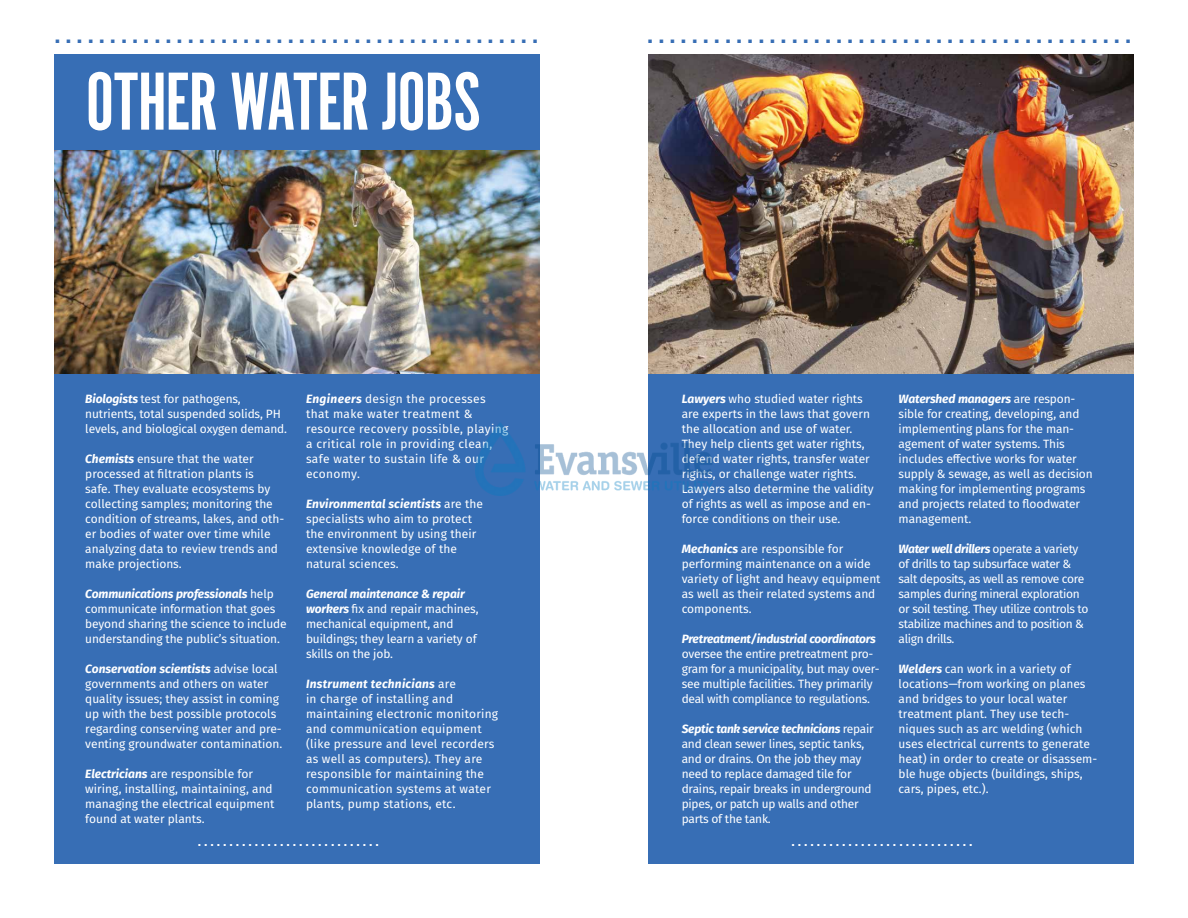
<style>
.page{position:relative;width:1188px;height:918px;background:#fff}
.page>*{position:absolute;margin:0;border:0;box-sizing:border-box;transform-origin:0 0}
.t1{font:85.5px "Alternate Got No 1 D";letter-spacing:-.02em;color:#fff}
.t2{font:700 condensed 21px "AG Book Pro";color:#376eb5}
.t3{font:12px/15px "Fira Sans";color:#fff}
.t4{font:12px/15px "Fira Sans";letter-spacing:-.02em;color:#fff}
.t5{font:12px/15px "Fira Sans";letter-spacing:.02em;color:#fff}
.t6{font:12px/15px "Fira Sans";letter-spacing:-.03em;color:#fff}
.t7{font:12px/15px "Fira Sans";letter-spacing:.03em;color:#fff}
.t8{font:700 condensed 12px "AG Book Pro";color:#fff}
.t9{font:italic 700 12px "Fira Sans";letter-spacing:-.02em;color:#fff}
.s1{font-weight:700;font-style:italic}
</style>
<div class="page">
<div style="left:54px;top:54px;width:486px;height:810px;background:#376eb5"></div>
<div style="left:648px;top:54px;width:486px;height:810px;background:#376eb5"></div>
<img style="left:648px;top:54px;width:486px;height:320px">
<img style="left:54px;top:151px;width:486px;height:223px">
<img style="left:475px;top:423px;width:238px;height:72px">
<h2 class="t2" style="left:55px;top:22px;width:484px">............................................</h2>
<h2 class="t2" style="left:648px;top:22px;width:484px">............................................</h2>
<h1 class="t1" style="left:85px;top:56px;width:397px">OTHER WATER JOBS</h1>
<p class="t3" style="left:85px;top:391px;width:203px"><span class="s1">Biologists</span> test for pathogens, nutrients, total suspended solids, PH levels, and biological oxygen demand.</p>
<p class="t3" style="left:85px;top:451px;width:200px"><span class="s1">Chemists</span> ensure that the water processed at filtration plants is<br>safe. They evaluate ecosystems by collecting samples; monitoring the condition of streams, lakes, and oth&shy;er bodies of water over time while analyzing data to review trends and make projections.</p>
<p class="t3" style="left:85px;top:586px;width:203px"><span class="s1">Communications professionals</span> help communicate information that goes beyond sharing the science to include understanding the public’s situation.</p>
<p class="t3" style="left:85px;top:661px;width:199px"><span class="s1">Conservation scientists</span> advise local governments and others on water quality issues; they assist in coming up with the best possible protocols regarding conserving water and pre&shy;venting groundwater contamination.</p>
<p class="t3" style="left:85px;top:766px;width:191px"><span class="s1">Electricians</span> are responsible for wiring, installing, maintaining, and managing the electrical equipment found at water plants.</p>
<p class="t7" style="left:306px;top:391px;width:204px"><span class="s1">Engineers</span> design the processes that make water treatment &amp; resource recovery possible, playing a critical role in providing clean, safe water to sustain life &amp; our economy.</p>
<p class="t3" style="left:306px;top:496px;width:179px"><span class="s1">Environmental scientists</span> are the specialists who aim to protect the environment by using their extensive knowledge of the natural sciences.</p>
<p class="t3" style="left:306px;top:586px;width:174px"><span class="s1">General maintenance &amp; repair workers</span> fix and repair machines, mechanical equipment, and buildings; they learn a variety of skills on the job.</p>
<p class="t5" style="left:306px;top:676px;width:194px"><span class="s1">Instrument technicians</span> are<br>in charge of installing and maintaining electronic monitoring and communication equipment (like pressure and level recorders as well as computers). They are responsible for maintaining the communication systems at water plants, pump stations, etc.</p>
<p class="t3" style="left:682px;top:391px;width:193px"><span class="s1">Lawyers</span> who studied water rights are experts in the laws that govern the allocation and use of water.<br>They help clients get water rights, defend water rights, transfer water rights, or challenge water rights.<br>Lawyers also determine the validity of rights as well as impose and en&shy;force conditions on their use.</p>
<p class="t3" style="left:682px;top:541px;width:200px"><span class="s1">Mechanics</span> are responsible for performing maintenance on a wide variety of light and heavy equipment as well as their related systems and components.</p>
<p class="t9" style="left:682px;top:629px;width:196px">Pretreatment/industrial coordinators</p>
<p class="t4" style="left:682px;top:646px;width:199px">oversee the entire pretreatment pro&shy;gram for a municipality, but may over&shy;see multiple facilities. They primarily deal with compliance to regulations.</p>
<p class="t4" style="left:682px;top:721px;width:194px"><span class="s1">Septic tank service technicians</span> repair and clean sewer lines, septic tanks, and or drains. On the job they may need to replace damaged tile for drains, repair breaks in underground pipes, or patch up walls and other parts of the tank.</p>
<p class="t3" style="left:899px;top:391px;width:196px"><span class="s1">Watershed managers</span> are respon&shy;sible for creating, developing, and implementing plans for the man&shy;agement of water systems. This includes effective works for water supply &amp; sewage, as well as decision making for implementing programs and projects related to floodwater management.</p>
<p class="t6" style="left:899px;top:541px;width:191px"><span class="s1">Water well drillers</span> operate a variety of drills to tap subsurface water &amp; salt deposits, as well as remove core samples during mineral exploration or soil testing. They utilize controls to stabilize machines and to position &amp; align drills.</p>
<p class="t3" style="left:899px;top:661px;width:200px"><span class="s1">Welders</span> can work in a variety of locations—from working on planes and bridges to your local water treatment plant. They use tech&shy;niques such as arc welding (which uses electrical currents to generate heat) in order to create or disassem&shy;ble huge objects (buildings, ships, cars, pipes, etc.).</p>
<p class="t8" style="left:198px;top:834px;width:182px">.............................</p>
<p class="t8" style="left:792px;top:834px;width:182px">.............................</p>
</div>
